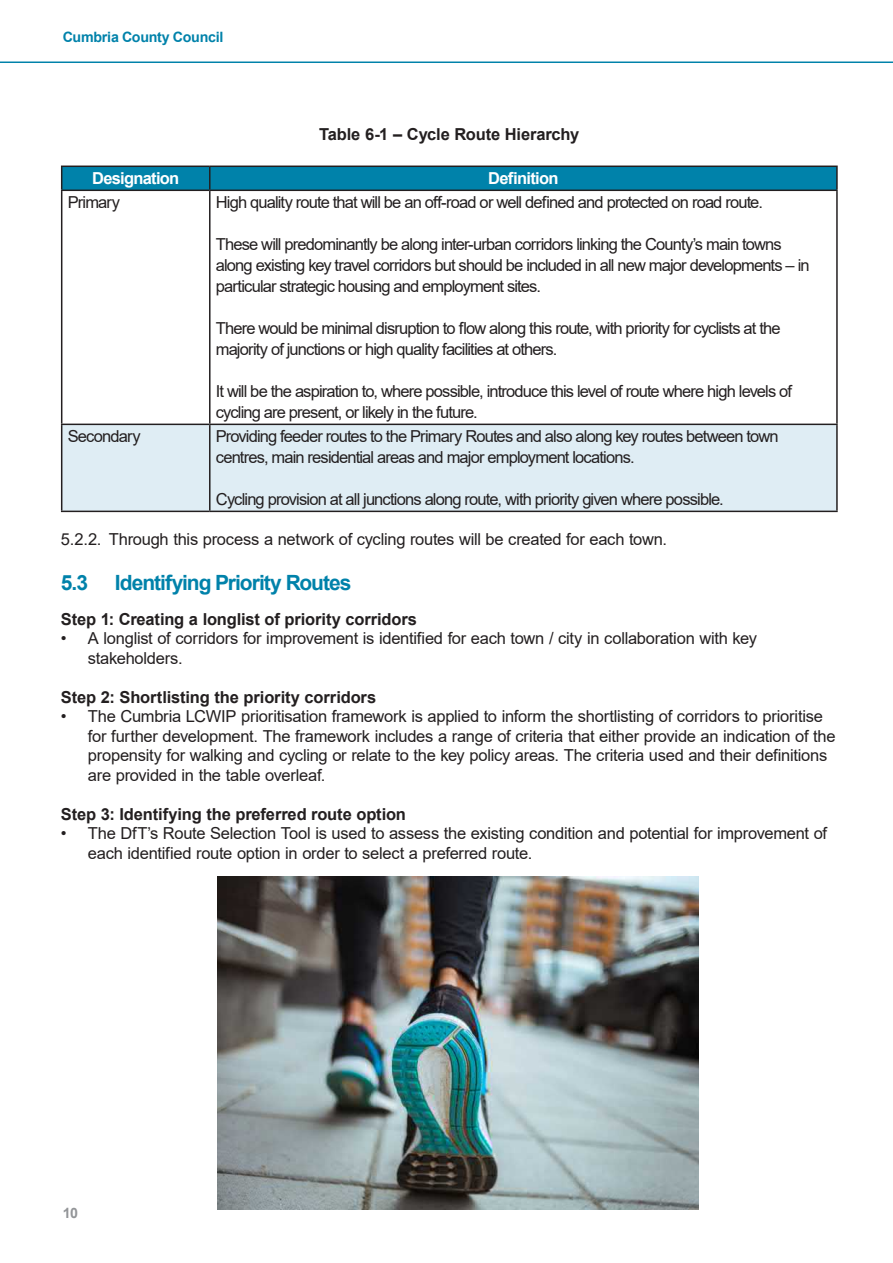
<style>
.page{position:relative;width:893px;height:1263px;background:#fff}
.page>*{position:absolute;margin:0;border:0;box-sizing:border-box;transform-origin:0 0}
.Section_Head{font:700 21px "Arial";letter-spacing:-.05em;color:#0082aa}
.Sub_heading{font:16.5px/21px "Arial";letter-spacing:-.045em;color:#231f20}
.Sub_heading-2{font:16.5px/19.5px "Arial";letter-spacing:-.015em;color:#231f20}
.t1{font:700 16.5px "Arial";letter-spacing:-.01em;color:#231f20}
.Sub_heading-3{font:700 16.5px "Arial";letter-spacing:-.045em;color:#fff}
.t2{font:700 14.25px "Arial";letter-spacing:-.02em;color:#0082aa}
.t3{font:700 14.25px "Arial";color:#939598}
</style>
<div class="page">
<hr style="left:0;top:62px;width:893px;height:1px;background:#0082aa">
<div style="left:62px;top:425px;width:774px;height:86px;background:#dfedf4"></div>
<div style="left:61px;top:166px;width:775px;height:24px;background:#0082aa"></div>
<hr style="left:210px;top:166px;width:628px;height:1px;background:#231f20">
<hr style="left:209px;top:167px;width:2px;height:23px;background:#231f20">
<hr style="left:836px;top:167px;width:2px;height:23px;background:#231f20">
<hr style="left:61px;top:190px;width:149px;height:1px;background:#231f20">
<hr style="left:61px;top:191px;width:1px;height:233px;background:#231f20">
<hr style="left:210px;top:190px;width:628px;height:1px;background:#231f20">
<hr style="left:209px;top:191px;width:2px;height:233px;background:#231f20">
<hr style="left:836px;top:191px;width:2px;height:233px;background:#231f20">
<hr style="left:61px;top:424px;width:149px;height:1px;background:#231f20">
<hr style="left:61px;top:425px;width:1px;height:86px;background:#231f20">
<hr style="left:210px;top:424px;width:628px;height:1px;background:#231f20">
<hr style="left:209px;top:425px;width:2px;height:86px;background:#231f20">
<hr style="left:836px;top:425px;width:2px;height:86px;background:#231f20">
<hr style="left:61px;top:511px;width:149px;height:1px;background:#231f20">
<hr style="left:210px;top:511px;width:628px;height:1px;background:#231f20">
<img style="left:217px;top:876px;width:482px;height:333px">
<p class="t2" style="left:63px;top:27px;width:162px">Cumbria County Council</p>
<p class="t1" style="left:319px;top:123px;width:262px">Table 6-1 – Cycle Route Hierarchy</p>
<p class="Sub_heading-3" style="left:92px;top:167px;width:88px">Designation</p>
<p class="Sub_heading-3" style="left:488px;top:167px;width:72px">Definition</p>
<p class="Sub_heading" style="left:68px;top:192px;width:54px">Primary</p>
<p class="Sub_heading" style="left:216px;top:192px;width:549px">High quality route that will be an off-road or well defined and protected on road route.</p>
<p class="Sub_heading" style="left:216px;top:234px;width:595px">These will predominantly be along inter-urban corridors linking the County’s main towns along existing key travel corridors but should be included in all new major developments – in particular strategic housing and employment sites.</p>
<p class="Sub_heading" style="left:216px;top:318px;width:566px">There would be minimal disruption to flow along this route, with priority for cyclists at the majority of junctions or high quality facilities at others.</p>
<p class="Sub_heading" style="left:216px;top:381px;width:578px">It will be the aspiration to, where possible, introduce this level of route where high levels of cycling are present, or likely in the future.</p>
<p class="Sub_heading" style="left:68px;top:426px;width:74px">Secondary</p>
<p class="Sub_heading" style="left:216px;top:426px;width:564px">Providing feeder routes to the Primary Routes and also along key routes between town centres, main residential areas and major employment locations.</p>
<p class="Sub_heading" style="left:216px;top:489px;width:510px">Cycling provision at all junctions along route, with priority given where possible.</p>
<p class="Sub_heading-2" style="left:61px;top:529px;width:608px">5.2.2. Through this process a network of cycling routes will be created for each town.</p>
<p class="Section_Head" style="left:61px;top:568px;width:29px">5.3</p>
<p class="Section_Head" style="left:115px;top:568px;width:238px">Identifying Priority Routes</p>
<p class="t1" style="left:61px;top:607px;width:358px">Step 1: Creating a longlist of priority corridors</p>
<p class="Sub_heading-2" style="left:88px;top:628px;width:671px;text-indent:-27px">• A longlist of corridors for improvement is identified for each town / city in collaboration with key stakeholders.</p>
<p class="t1" style="left:61px;top:685px;width:317px">Step 2: Shortlisting the priority corridors</p>
<p class="Sub_heading-2" style="left:88px;top:706px;width:749px;text-indent:-27px">• The Cumbria LCWIP prioritisation framework is applied to inform the shortlisting of corridors to prioritise for further development. The framework includes a range of criteria that either provide an indication of the propensity for walking and cycling or relate to the key policy areas. The criteria used and their definitions are provided in the table overleaf.</p>
<p class="t1" style="left:61px;top:802px;width:347px">Step 3: Identifying the preferred route option</p>
<p class="Sub_heading-2" style="left:88px;top:823px;width:741px;text-indent:-27px">• The DfT’s Route Selection Tool is used to assess the existing condition and potential for improvement of each identified route option in order to select a preferred route.</p>
<p class="t3" style="left:63px;top:1203px;width:17px">10</p>
</div>
